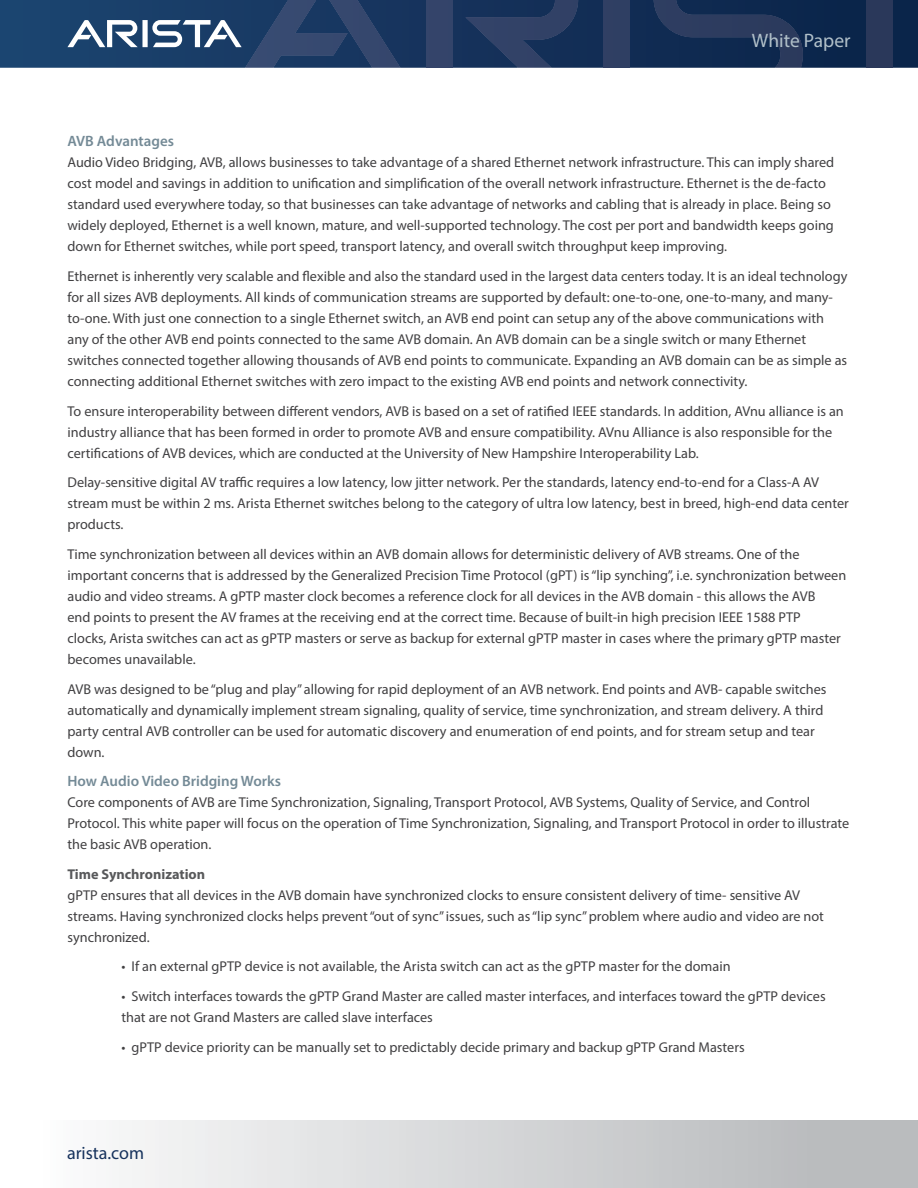
<style>
.page{position:relative;width:918px;height:1188px;background:#fff}
.page>*{position:absolute;margin:0;border:0;box-sizing:border-box;transform-origin:0 0}
.t1{font:19.5px "Myriad Pro";color:#b1c0c9}
.t2{font:18px "Myriad Pro";color:#16325c}
.t3{font:600 15px "Myriad Pro";color:#748a96}
.t4{font:14.25px/21px "Myriad Pro";color:#414042}
.t5{font:700 14.25px "Myriad Pro";color:#58595b}
</style>
<div class="page">
<svg style="left:0;top:0;width:918px;height:68px;background:#13325a"></svg>
<div style="left:426px;top:0;width:26px;height:68px;background:#34446a"></div>
<svg style="left:465px;top:0;width:113px;height:68px;background:#22385f"></svg>
<svg style="left:67px;top:0;width:333px;height:68px;background:#334f75"></svg>
<div style="left:604px;top:0;width:26px;height:68px;background:#2f3f63"></div>
<svg style="left:654px;top:0;width:149px;height:68px;background:#1a3156"></svg>
<div style="left:867px;top:0;width:26px;height:68px;background:#2a385a"></div>
<div style="left:0;top:1120px;width:918px;height:68px;background:linear-gradient(to right,#fff,#b3b5b7)"></div>
<h1 class="t1" style="left:752px;top:29px;width:100px">White Paper</h1>
<p class="t3" style="left:68px;top:132px;width:108px">AVB Advantages</p>
<p class="t4" style="left:68px;top:152px;width:768px">Audio Video Bridging, AVB, allows businesses to take advantage of a shared Ethernet network infrastructure. This can imply shared cost model and savings in addition to unification and simplification of the overall network infrastructure. Ethernet is the de-facto standard used everywhere today, so that businesses can take advantage of networks and cabling that is already in place. Being so widely deployed, Ethernet is a well known, mature, and well-supported technology. The cost per port and bandwidth keeps going down for Ethernet switches, while port speed, transport latency, and overall switch throughput keep improving.</p>
<p class="t4" style="left:68px;top:265px;width:781px">Ethernet is inherently very scalable and flexible and also the standard used in the largest data centers today. It is an ideal technology for all sizes AVB deployments. All kinds of communication streams are supported by default: one-to-one, one-to-many, and many&shy;to-one. With just one connection to a single Ethernet switch, an AVB end point can setup any of the above communications with any of the other AVB end points connected to the same AVB domain. An AVB domain can be a single switch or many Ethernet switches connected together allowing thousands of AVB end points to communicate. Expanding an AVB domain can be as simple as connecting additional Ethernet switches with zero impact to the existing AVB end points and network connectivity.</p>
<p class="t4" style="left:68px;top:400px;width:778px">To ensure interoperability between different vendors, AVB is based on a set of ratified IEEE standards. In addition, AVnu alliance is an industry alliance that has been formed in order to promote AVB and ensure compatibility. AVnu Alliance is also responsible for the certifications of AVB devices, which are conducted at the University of New Hampshire Interoperability Lab.</p>
<p class="t4" style="left:68px;top:472px;width:783px">Delay-sensitive digital AV traffic requires a low latency, low jitter network. Per the standards, latency end-to-end for a Class-A AV stream must be within 2 ms. Arista Ethernet switches belong to the category of ultra low latency, best in breed, high-end data center products.</p>
<p class="t4" style="left:68px;top:543px;width:780px">Time synchronization between all devices within an AVB domain allows for deterministic delivery of AVB streams. One of the important concerns that is addressed by the Generalized Precision Time Protocol (gPT) is “lip synching”, i.e. synchronization between audio and video streams. A gPTP master clock becomes a reference clock for all devices in the AVB domain - this allows the AVB<br>end points to present the AV frames at the receiving end at the correct time. Because of built-in high precision IEEE 1588 PTP<br>clocks, Arista switches can act as gPTP masters or serve as backup for external gPTP master in cases where the primary gPTP master becomes unavailable.</p>
<p class="t4" style="left:68px;top:678px;width:761px">AVB was designed to be “plug and play” allowing for rapid deployment of an AVB network. End points and AVB- capable switches automatically and dynamically implement stream signaling, quality of service, time synchronization, and stream delivery. A third party central AVB controller can be used for automatic discovery and enumeration of end points, and for stream setup and tear down.</p>
<p class="t3" style="left:68px;top:772px;width:215px">How Audio Video Bridging Works</p>
<p class="t4" style="left:68px;top:792px;width:783px">Core components of AVB are Time Synchronization, Signaling, Transport Protocol, AVB Systems, Quality of Service, and Control<br>Protocol. This white paper will focus on the operation of Time Synchronization, Signaling, and Transport Protocol in order to illustrate the basic AVB operation.</p>
<p class="t5" style="left:68px;top:865px;width:139px">Time Synchronization</p>
<p class="t4" style="left:68px;top:884px;width:758px">gPTP ensures that all devices in the AVB domain have synchronized clocks to ensure consistent delivery of time- sensitive AV streams. Having synchronized clocks helps prevent “out of sync” issues, such as “lip sync” problem where audio and video are not synchronized.</p>
<p class="t4" style="left:121px;top:956px;width:611px">• If an external gPTP device is not available, the Arista switch can act as the gPTP master for the domain</p>
<p class="t4" style="left:121px;top:986px;width:706px">• Switch interfaces towards the gPTP Grand Master are called master interfaces, and interfaces toward the gPTP devices that are not Grand Masters are called slave interfaces</p>
<p class="t4" style="left:121px;top:1036px;width:625px">• gPTP device priority can be manually set to predictably decide primary and backup gPTP Grand Masters</p>
<p class="t2" style="left:67px;top:1142px;width:79px">arista.com</p>
</div>
